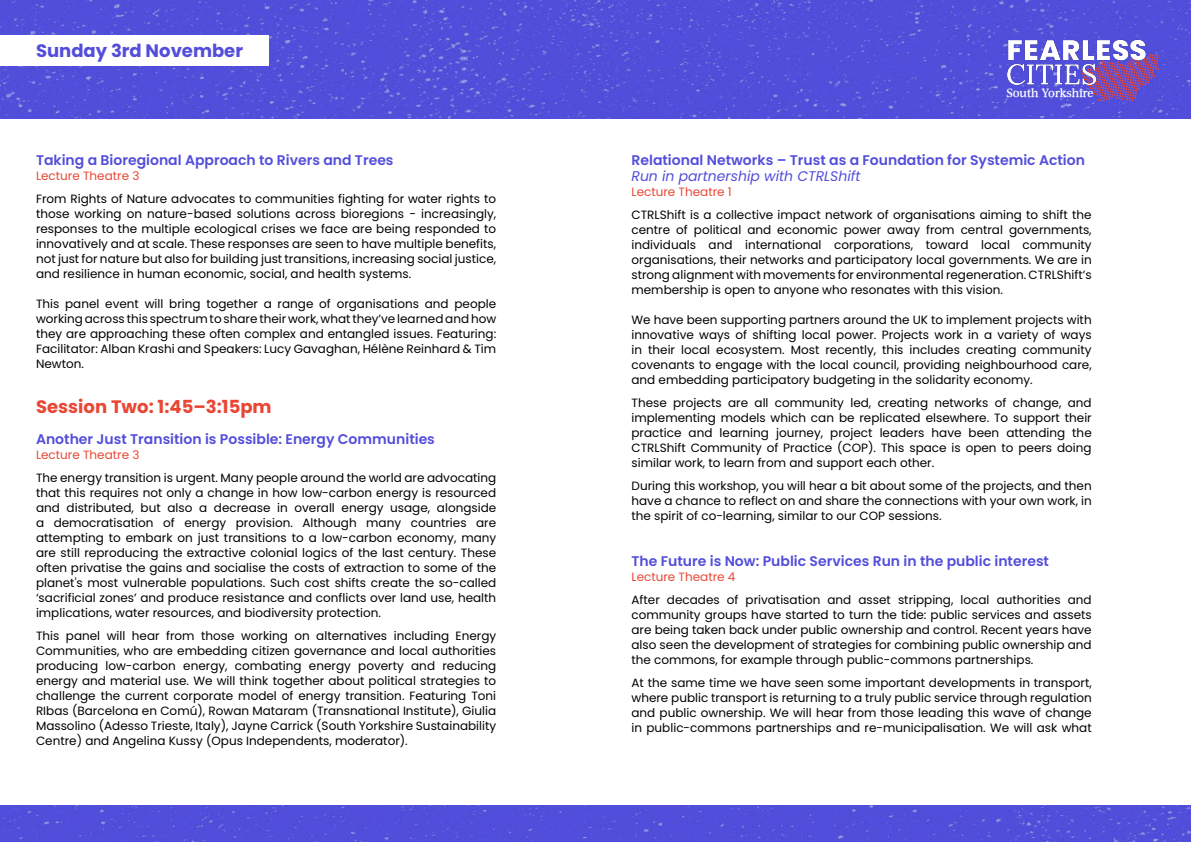
<style>
.page{position:relative;width:1191px;height:842px;background:#fff}
.page>*{position:absolute;margin:0;border:0;box-sizing:border-box;transform-origin:0 0}
.t1{font:700 18px "Poppins";color:#e94734}
.t2{font:700 18px "Poppins";color:#524edb}
.t3{font:600 14px "Poppins";color:#524edb}
.t4{font:italic 14px "Poppins";color:#524edb}
.t5{font:12px/15px "Poppins";color:#000;text-align:justify}
.t6{font:12px "Poppins";color:#e94734}
.t7{font:600 12px "Devin";color:#fff}
</style>
<div class="page">
<img style="left:0;top:0;width:1191px;height:842px">
<div style="left:0;top:119px;width:1191px;height:686px;background:#fff"></div>
<div style="left:0;top:35px;width:269px;height:31px;background:#fff"></div>
<svg style="left:1081px;top:54px;width:78px;height:48px"></svg>
<img style="left:994px;top:27px;width:156px;height:69px">
<p class="t2" style="left:36px;top:41px;width:209px">Sunday 3rd November</p>
<p class="t3" style="left:36px;top:152px;width:359px">Taking a Bioregional Approach to Rivers and Trees</p>
<p class="t6" style="left:36px;top:169px;width:105px">Lecture Theatre 3</p>
<p class="t5" style="left:36px;top:191px;width:462px">From Rights of Nature advocates to communities fighting for water rights to those working on nature-based solutions across bioregions - increasingly, responses to the multiple ecological crises we face are being responded to innovatively and at scale. These responses are seen to have multiple benefits, not just for nature but also for building just transitions, increasing social justice, and resilience in human economic, social, and health systems.</p>
<p class="t5" style="left:36px;top:296px;width:462px">This panel event will bring together a range of organisations and people working across this spectrum to share their work, what they’ve learned and how they are approaching these often complex and entangled issues. Featuring:<br>Facilitator: Alban Krashi and Speakers: Lucy Gavaghan, Hélène Reinhard &amp; Tim Newton.</p>
<p class="t1" style="left:36px;top:396px;width:237px">Session Two: 1:45–3:15pm</p>
<p class="t3" style="left:36px;top:431px;width:400px">Another Just Transition is Possible: Energy Communities</p>
<p class="t6" style="left:36px;top:448px;width:105px">Lecture Theatre 3</p>
<p class="t5" style="left:36px;top:470px;width:462px">The energy transition is urgent. Many people around the world are advocating that this requires not only a change in how low-carbon energy is resourced and distributed, but also a decrease in overall energy usage, alongside a democratisation of energy provision. Although many countries are attempting to embark on just transitions to a low-carbon economy, many are still reproducing the extractive colonial logics of the last century. These often privatise the gains and socialise the costs of extraction to some of the planet's most vulnerable populations. Such cost shifts create the so-called ‘sacrificial zones’ and produce resistance and conflicts over land use, health implications, water resources, and biodiversity protection.</p>
<p class="t5" style="left:36px;top:628px;width:462px">This panel will hear from those working on alternatives including Energy Communities, who are embedding citizen governance and local authorities producing low-carbon energy, combating energy poverty and reducing energy and material use. We will think together about political strategies to challenge the current corporate model of energy transition. Featuring Toni RIbas (Barcelona en Comú), Rowan Mataram (Transnational Institute), Giulia Massolino (Adesso Trieste, Italy), Jayne Carrick (South Yorkshire Sustainability Centre) and Angelina Kussy (Opus Independents, moderator).</p>
<p class="t7" style="left:1006px;top:86px;width:89px">South Yorkshire</p>
<p class="t3" style="left:631px;top:152px;width:455px">Relational Networks – Trust as a Foundation for Systemic Action</p>
<p class="t4" style="left:631px;top:168px;width:230px">Run in partnership with CTRLShift</p>
<p class="t6" style="left:631px;top:185px;width:102px">Lecture Theatre 1</p>
<p class="t5" style="left:631px;top:207px;width:462px">CTRLShift is a collective impact network of organisations aiming to shift the centre of political and economic power away from central governments, individuals and international corporations, toward local community organisations, their networks and participatory local governments. We are in strong alignment with movements for environmental regeneration. CTRLShift’s membership is open to anyone who resonates with this vision.</p>
<p class="t5" style="left:631px;top:312px;width:462px">We have been supporting partners around the UK to implement projects with innovative ways of shifting local power. Projects work in a variety of ways in their local ecosystem. Most recently, this includes creating community covenants to engage with the local council, providing neighbourhood care, and embedding participatory budgeting in the solidarity economy.</p>
<p class="t5" style="left:631px;top:395px;width:462px">These projects are all community led, creating networks of change, and implementing models which can be replicated elsewhere. To support their practice and learning journey, project leaders have been attending the CTRLShift Community of Practice (COP). This space is open to peers doing similar work, to learn from and support each other.</p>
<p class="t5" style="left:631px;top:478px;width:462px">During this workshop, you will hear a bit about some of the projects, and then have a chance to reflect on and share the connections with your own work, in the spirit of co-learning, similar to our COP sessions.</p>
<p class="t3" style="left:631px;top:553px;width:419px">The Future is Now: Public Services Run in the public interest</p>
<p class="t6" style="left:631px;top:570px;width:105px">Lecture Theatre 4</p>
<p class="t5" style="left:631px;top:592px;width:462px">After decades of privatisation and asset stripping, local authorities and community groups have started to turn the tide: public services and assets are being taken back under public ownership and control. Recent years have also seen the development of strategies for combining public ownership and the commons, for example through public-commons partnerships.</p>
<p class="t5" style="left:631px;top:675px;width:462px">At the same time we have seen some important developments in transport, where public transport is returning to a truly public service through regulation and public ownership. We will hear from those leading this wave of change in public-commons partnerships and re-municipalisation. We will ask what</p>
</div>
